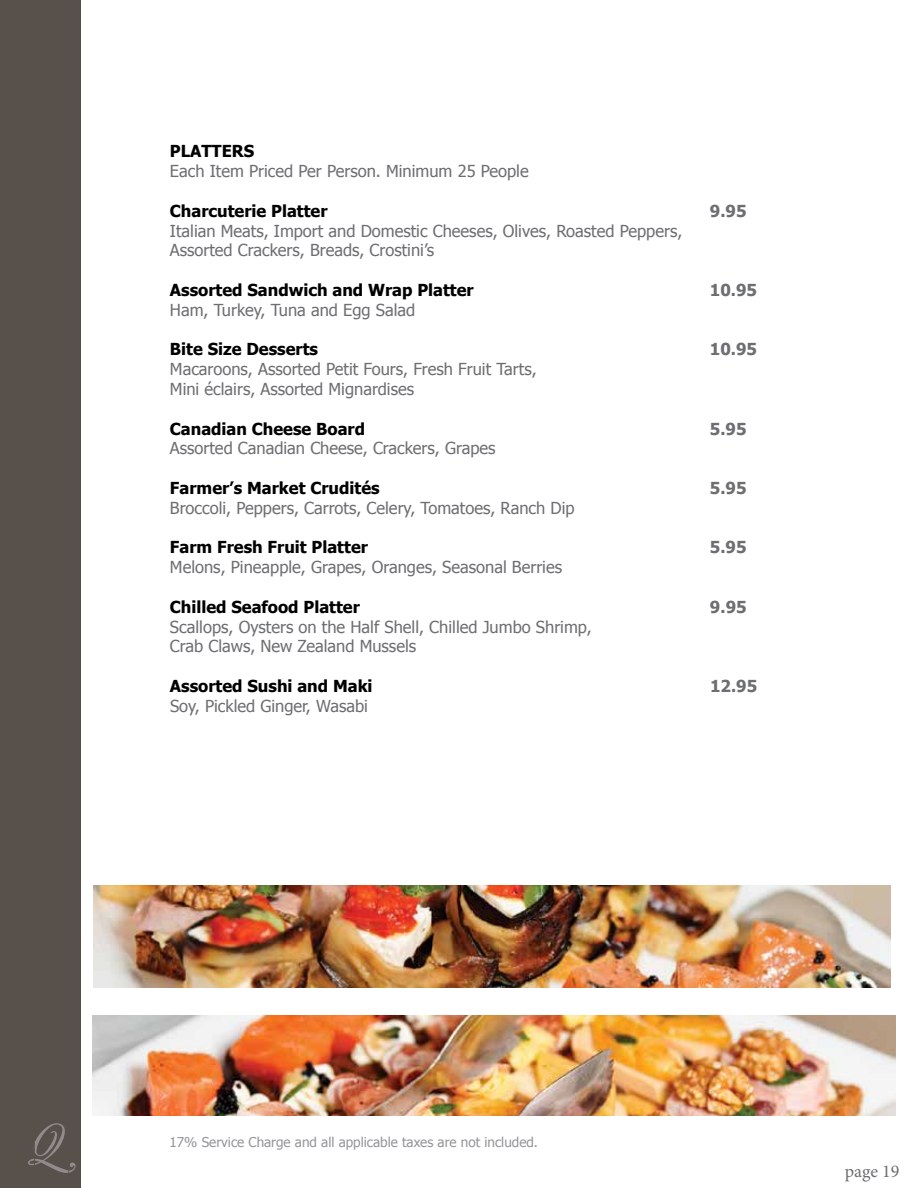
<style>
.page{position:relative;width:918px;height:1188px;background:#fff}
.page>*{position:absolute;margin:0;border:0;box-sizing:border-box;transform-origin:0 0}
.t1{font:18px "Minion Pro";letter-spacing:-.005em;color:#6d6e71}
.t2{font:16.5px/19.8px "Tahoma";color:#6d6e71}
.t3{font:700 16.5px "Tahoma";color:#000}
.t4{font:700 16.5px "Tahoma";color:#6d6e71}
.t5{font:13.5px "Tahoma";color:#939598}
</style>
<div class="page">
<div style="left:0;top:0;width:81px;height:1188px;background:#58504a"></div>
<svg style="left:28px;top:1123px;width:48px;height:50px"></svg>
<img style="left:93px;top:886px;width:798px;height:101px">
<img style="left:93px;top:1015px;width:802px;height:101px">
<p class="t3" style="left:170px;top:140px;width:86px">PLATTERS</p>
<p class="t2" style="left:170px;top:160px;width:360px">Each Item Priced Per Person. Minimum 25 People</p>
<p class="t3" style="left:170px;top:199px;width:159px">Charcuterie Platter</p>
<p class="t4" style="left:710px;top:199px;width:38px">9.95</p>
<p class="t2" style="left:170px;top:220px;width:514px">Italian Meats, Import and Domestic Cheeses, Olives, Roasted Peppers,<br>Assorted Crackers, Breads, Crostini’s</p>
<p class="t3" style="left:170px;top:278px;width:305px">Assorted Sandwich and Wrap Platter</p>
<p class="t4" style="left:710px;top:278px;width:49px">10.95</p>
<p class="t2" style="left:170px;top:299px;width:247px">Ham, Turkey, Tuna and Egg Salad</p>
<p class="t3" style="left:170px;top:338px;width:150px">Bite Size Desserts</p>
<p class="t4" style="left:710px;top:338px;width:49px">10.95</p>
<p class="t2" style="left:170px;top:358px;width:368px">Macaroons, Assorted Petit Fours, Fresh Fruit Tarts,<br>Mini éclairs, Assorted Mignardises</p>
<p class="t3" style="left:170px;top:417px;width:197px">Canadian Cheese Board</p>
<p class="t4" style="left:710px;top:417px;width:38px">5.95</p>
<p class="t2" style="left:170px;top:438px;width:327px">Assorted Canadian Cheese, Crackers, Grapes</p>
<p class="t3" style="left:170px;top:476px;width:211px">Farmer’s Market Crudités</p>
<p class="t4" style="left:710px;top:476px;width:38px">5.95</p>
<p class="t2" style="left:170px;top:497px;width:406px">Broccoli, Peppers, Carrots, Celery, Tomatoes, Ranch Dip</p>
<p class="t3" style="left:170px;top:536px;width:199px">Farm Fresh Fruit Platter</p>
<p class="t4" style="left:710px;top:536px;width:38px">5.95</p>
<p class="t2" style="left:170px;top:556px;width:394px">Melons, Pineapple, Grapes, Oranges, Seasonal Berries</p>
<p class="t3" style="left:170px;top:595px;width:191px">Chilled Seafood Platter</p>
<p class="t4" style="left:710px;top:595px;width:38px">9.95</p>
<p class="t2" style="left:170px;top:616px;width:423px">Scallops, Oysters on the Half Shell, Chilled Jumbo Shrimp,<br>Crab Claws, New Zealand Mussels</p>
<p class="t3" style="left:170px;top:674px;width:204px">Assorted Sushi and Maki</p>
<p class="t4" style="left:710px;top:674px;width:49px">12.95</p>
<p class="t2" style="left:170px;top:695px;width:199px">Soy, Pickled Ginger, Wasabi</p>
<p class="t5" style="left:170px;top:1133px;width:370px">17% Service Charge and all applicable taxes are not included.</p>
<p class="t1" style="left:845px;top:1160px;width:56px">page 19</p>
</div>
